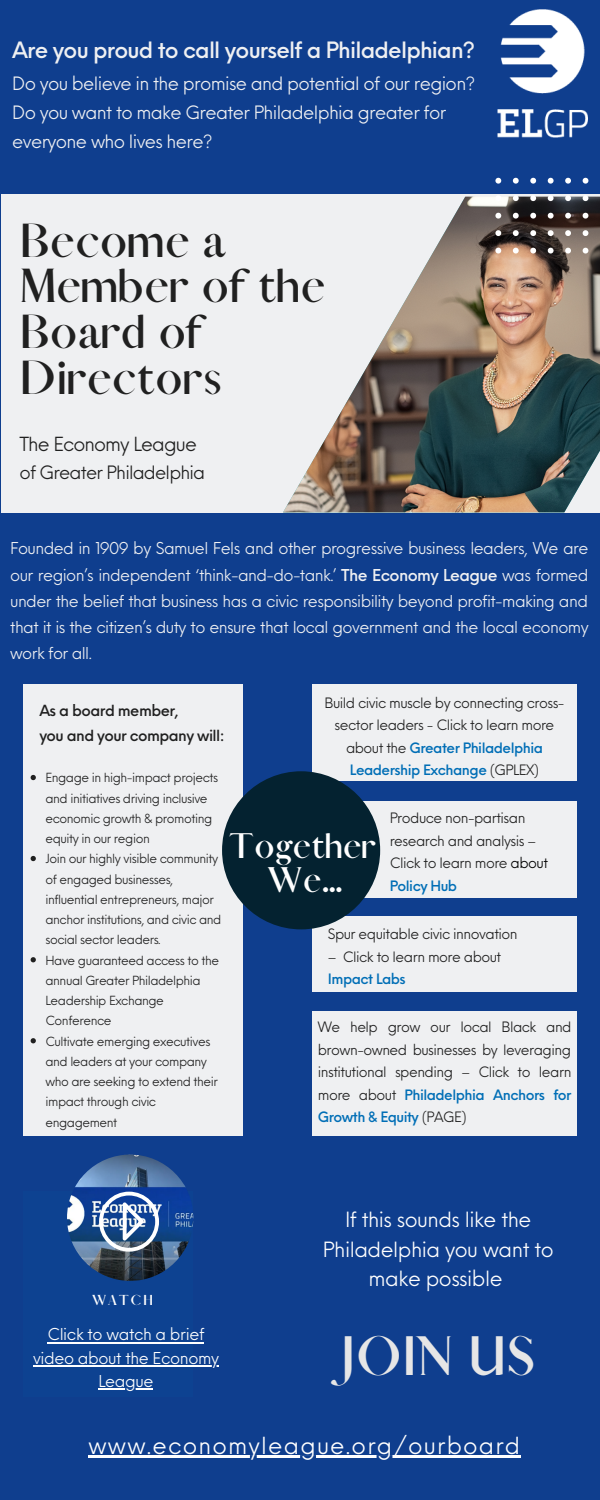
<style>
.page{position:relative;width:600px;height:1500px;background:#0f3e8e}
.page>*{position:absolute;margin:0;border:0;box-sizing:border-box;transform-origin:0 0}
.t1{font:700 50px "Afrah";letter-spacing:.015em;color:#e6e6e6}
.t2{font:700 43px/45.8px "Afrah";letter-spacing:.015em;color:#202020}
.t3{font:700 32px "Afrah";letter-spacing:.015em;color:#fff}
.t4{font:23px "Neue Einstellung";letter-spacing:.05em;color:#fff}
.t5{font:500 22px "Neue Einstellung";letter-spacing:-.035em;color:#eff0f2}
.t6{font:20.5px/29.5px "Neue Einstellung";letter-spacing:-.025em;color:#fff;text-align:center}
.t7{font:19px "Neue Einstellung";letter-spacing:-.045em;color:#202020}
.t8{font:18px "Neue Einstellung";letter-spacing:-.035em;color:#eff0f2}
.t9{font:18px "Neue Einstellung";letter-spacing:-.045em;color:#202020}
.t10{font:16px/26.2px "Neue Einstellung";letter-spacing:-.035em;color:#eff0f2;text-align:justify}
.t11{font:16px/23.2px "Neue Einstellung";letter-spacing:-.025em;color:#fff;text-align:center}
.t12{font:500 15px "Neue Einstellung";letter-spacing:-.035em;color:#202020}
.t13{font:14px/22.5px "Neue Einstellung";letter-spacing:-.035em;color:#202020}
.t14{font:500 14px "Neue Einstellung";letter-spacing:-.035em;color:#006eb6}
.t15{font:700 13px "Afrah";letter-spacing:.135em;color:#fff}
.t16{font:12.3px/20.2px "Neue Einstellung";letter-spacing:-.035em;color:#202020}
.s1{font-weight:500}
.s2{font-weight:500;color:#006eb6}
.s3{color:#000}
</style>
<div class="page">
<div style="left:1px;top:194px;width:599px;height:318px;background:#eff0f2"></div>
<img style="left:283px;top:197px;width:317px;height:315px">
<svg style="left:495px;top:178px;width:6px;height:6px"></svg>
<svg style="left:513px;top:178px;width:6px;height:6px"></svg>
<svg style="left:530px;top:178px;width:6px;height:6px"></svg>
<svg style="left:548px;top:178px;width:6px;height:6px"></svg>
<svg style="left:565px;top:178px;width:6px;height:6px"></svg>
<svg style="left:583px;top:178px;width:5px;height:6px"></svg>
<svg style="left:495px;top:195px;width:6px;height:6px"></svg>
<svg style="left:513px;top:195px;width:6px;height:6px"></svg>
<svg style="left:530px;top:195px;width:6px;height:6px"></svg>
<svg style="left:548px;top:195px;width:6px;height:6px"></svg>
<svg style="left:565px;top:195px;width:6px;height:6px"></svg>
<svg style="left:583px;top:195px;width:5px;height:6px"></svg>
<svg style="left:495px;top:213px;width:6px;height:6px"></svg>
<svg style="left:513px;top:213px;width:6px;height:6px"></svg>
<svg style="left:530px;top:213px;width:6px;height:6px"></svg>
<svg style="left:548px;top:213px;width:6px;height:6px"></svg>
<svg style="left:565px;top:213px;width:6px;height:6px"></svg>
<svg style="left:583px;top:213px;width:5px;height:6px"></svg>
<svg style="left:495px;top:230px;width:6px;height:6px"></svg>
<svg style="left:513px;top:230px;width:6px;height:6px"></svg>
<svg style="left:530px;top:230px;width:6px;height:6px"></svg>
<svg style="left:548px;top:230px;width:6px;height:6px"></svg>
<svg style="left:565px;top:230px;width:6px;height:6px"></svg>
<svg style="left:583px;top:230px;width:5px;height:6px"></svg>
<svg style="left:495px;top:248px;width:6px;height:6px"></svg>
<svg style="left:513px;top:248px;width:6px;height:6px"></svg>
<svg style="left:530px;top:248px;width:6px;height:6px"></svg>
<svg style="left:548px;top:248px;width:6px;height:6px"></svg>
<svg style="left:565px;top:248px;width:6px;height:6px"></svg>
<svg style="left:583px;top:248px;width:5px;height:6px"></svg>
<div style="left:24px;top:1192px;width:169px;height:205px;background:#0d4291"></div>
<img style="left:67px;top:1155px;width:126px;height:126px;border-radius:50%">
<div style="left:23px;top:684px;width:219px;height:452px;background:#eff0f2"></div>
<div style="left:313px;top:684px;width:264px;height:97px;background:#eff0f2"></div>
<div style="left:313px;top:916px;width:264px;height:76px;background:#eff0f2"></div>
<div style="left:313px;top:801px;width:264px;height:97px;background:#eff0f2"></div>
<div style="left:222px;top:771px;width:158px;height:158px;background:#042230;border-radius:50%"></div>
<img style="left:498px;top:10px;width:90px;height:127px">
<div style="left:313px;top:1011px;width:264px;height:125px;background:#eff0f2"></div>
<svg style="left:99px;top:1192px;width:60px;height:60px"></svg>
<hr style="left:89px;top:1455px;width:432px;height:3px;background:#fff">
<hr style="left:48px;top:1342px;width:156px;height:1px;background:#fff">
<hr style="left:33px;top:1365px;width:186px;height:2px;background:#fff">
<hr style="left:98px;top:1388px;width:55px;height:2px;background:#fff">
<svg style="left:31px;top:775px;width:5px;height:5px"></svg>
<svg style="left:31px;top:856px;width:5px;height:5px"></svg>
<svg style="left:31px;top:957px;width:5px;height:5px"></svg>
<svg style="left:31px;top:1038px;width:5px;height:5px"></svg>
<p class="t5" style="left:12px;top:31px;width:465px">Are you proud to call yourself a Philadelphian?</p>
<p class="t8" style="left:12px;top:67px;width:465px">Do you believe in the promise and potential of our region?</p>
<p class="t8" style="left:12px;top:97px;width:436px">Do you want to make Greater Philadelphia greater for</p>
<p class="t8" style="left:12px;top:126px;width:202px">everyone who lives here?</p>
<p class="t2" style="left:19px;top:218px;width:307px">Become a<br>Member of the<br>Board of<br>Directors</p>
<p class="t7" style="left:19px;top:427px;width:179px">The Economy League</p>
<p class="t9" style="left:19px;top:457px;width:187px">of Greater Philadelphia</p>
<p class="t10" style="left:10px;top:534px;width:580px">Founded in 1909 by Samuel Fels and other progressive business leaders, We are our region’s independent ‘think-and-do-tank.’ <span class="s1">The Economy League</span> was formed under the belief that business has a civic responsibility beyond profit-making and that it is the citizen’s duty to ensure that local government and the local economy work for all.</p>
<p class="t13" style="left:324px;top:690px;width:242px;text-align:center">Build civic muscle by connecting cross&shy;sector leaders - Click to learn more about the <span class="s2">Greater Philadelphia Leadership Exchange</span> (GPLEX)</p>
<p class="t12" style="left:39px;top:697px;width:141px">As a board member,</p>
<p class="t12" style="left:39px;top:722px;width:187px">you and your company will:</p>
<p class="t16" style="left:46px;top:767px;width:174px">Engage in high-impact projects and initiatives driving inclusive economic growth &amp; promoting equity in our region</p>
<p class="t16" style="left:46px;top:848px;width:177px">Join our highly visible community of engaged businesses, influential entrepreneurs, major anchor institutions, and civic and social sector leaders.</p>
<p class="t16" style="left:46px;top:949px;width:175px">Have guaranteed access to the annual Greater Philadelphia<br>Leadership Exchange<br>Conference</p>
<p class="t16" style="left:46px;top:1030px;width:174px">Cultivate emerging executives and leaders at your company who are seeking to extend their impact through civic engagement</p>
<p class="t13" style="left:390px;top:806px;width:148px">Produce non-partisan research and analysis –</p>
<p class="t13" style="left:390px;top:851px;width:160px">Click to learn more <span class="s3">about<br></span><span class="s2">Policy Hub</span></p>
<p class="t13" style="left:328px;top:922px;width:191px">Spur equitable civic innovation</p>
<p class="t13" style="left:328px;top:944px;width:175px">– Click to learn more about</p>
<p class="t14" style="left:328px;top:967px;width:79px">Impact Labs</p>
<p class="t3" style="left:229px;top:826px;width:149px">Together</p>
<p class="t3" style="left:268px;top:859px;width:75px">We...</p>
<p class="t13" style="left:318px;top:1015px;width:255px;text-align:justify">We help grow our local Black and brown-owned businesses by leveraging institutional spending – Click to learn more about <span class="s2">Philadelphia Anchors for Growth &amp; Equity</span> (PAGE)</p>
<p class="t15" style="left:92px;top:1292px;width:62px">WATCH</p>
<p class="t11" style="left:33px;top:1321px;width:188px">Click to watch a brief video about the Economy<br>League</p>
<p class="t6" style="left:323px;top:1203px;width:232px">If this sounds like the<br>Philadelphia you want to make possible</p>
<p class="t1" style="left:341px;top:1325px;width:195px">JOIN US</p>
<p class="t4" style="left:89px;top:1425px;width:433px">www.economyleague.org/ourboard</p>
</div>
